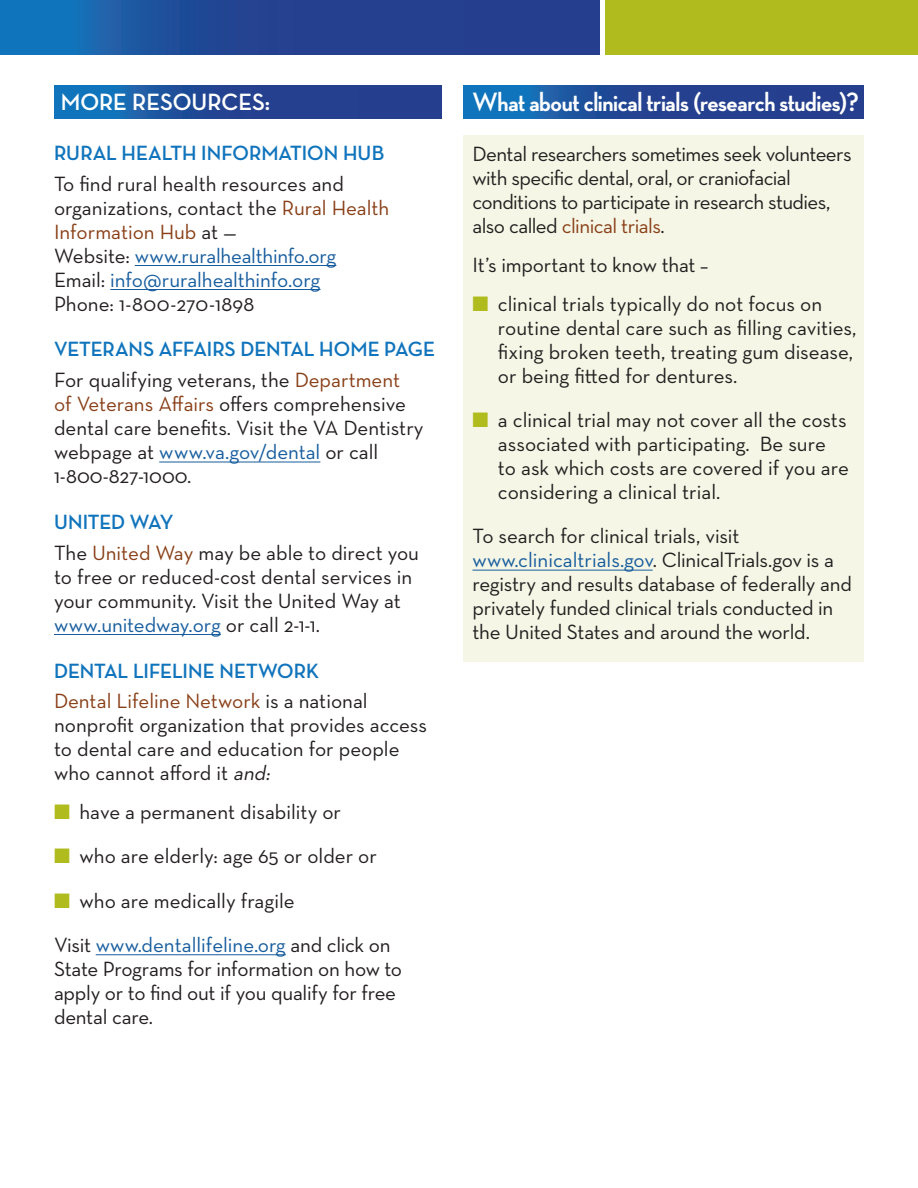
<style>
.page{position:relative;width:918px;height:1188px;background:#fff}
.page>*{position:absolute;margin:0;border:0;box-sizing:border-box;transform-origin:0 0}
.t1{font:700 27px "Neutra Disp";letter-spacing:-.015em;color:#fff}
.t2{font:700 24px "Neutra Disp";color:#fff}
.t3{font:21px/24px "Neutraface Text";letter-spacing:-.005em;color:#231f20}
.t4{font:21px/24px "Neutraface Text";letter-spacing:-.03em;color:#231f20}
.t5{font:700 21px "Neutra Disp";letter-spacing:-.005em;color:#1074bc}
.s1{color:#893f17}
.s2{color:#175d9e}
.s3{font-style:italic}
.s4{color:#b0bb1d}
</style>
<div class="page">
<div style="left:463px;top:136px;width:401px;height:526px;background:#f5f6e5"></div>
<div style="left:606px;top:0;width:312px;height:55px;background:#b0bb1d"></div>
<svg style="left:54px;top:86px;width:388px;height:33px;background:#1f4d9a"></svg>
<svg style="left:463px;top:86px;width:401px;height:33px;background:#1f4d9a"></svg>
<hr style="left:135px;top:265px;width:201px;height:1px;background:#175d9e">
<hr style="left:110px;top:289px;width:210px;height:1px;background:#175d9e">
<hr style="left:159px;top:462px;width:161px;height:1px;background:#175d9e">
<hr style="left:54px;top:634px;width:167px;height:1px;background:#175d9e">
<hr style="left:96px;top:954px;width:190px;height:1px;background:#175d9e">
<hr style="left:472px;top:570px;width:181px;height:1px;background:#175d9e">
<svg style="left:0;top:0;width:600px;height:55px;background:#204c99"></svg>
<h2 class="t2" style="left:61px;top:89px;width:211px">MORE RESOURCES:</h2>
<h3 class="t5" style="left:54px;top:141px;width:332px">RURAL HEALTH INFORMATION HUB</h3>
<p class="t3" style="left:54px;top:171px;width:337px">To fnd rural health resources and organizations, contact the <span class="s1">Rural Health<br>Information Hub</span> at —<br>Website: <span class="s2">www.ruralhealthinfo.org<br></span>Email: <span class="s2">info@ruralhealthinfo.org<br></span>Phone: 1-800-270-1898</p>
<h3 class="t5" style="left:54px;top:338px;width:383px">VETERANS AFFAIRS DENTAL HOME PAGE</h3>
<p class="t3" style="left:54px;top:368px;width:371px">For qualifying veterans, the <span class="s1">Department<br>of Veterans Afairs</span> ofers comprehensive dental care benefts. Visit the VA Dentistry webpage at <span class="s2">www.va.gov/dental</span> or call 1-800-827-1000.</p>
<h3 class="t5" style="left:54px;top:510px;width:121px">UNITED WAY</h3>
<p class="t3" style="left:54px;top:540px;width:367px">The <span class="s1">United Way</span> may be able to direct you to free or reduced-cost dental services in your community. Visit the United Way at <span class="s2">www.unitedway.org</span> or call 2-1-1.</p>
<h3 class="t5" style="left:54px;top:659px;width:267px">DENTAL LIFELINE NETWORK</h3>
<p class="t3" style="left:54px;top:689px;width:375px"><span class="s1">Dental Lifeline Network</span> is a national nonproft organization that provides access to dental care and education for people who cannot aford it <span class="s3">and:</span></p>
<p class="t3" style="left:54px;top:800px;width:289px"><span class="s4">■</span> have a permanent disability or</p>
<p class="t3" style="left:54px;top:844px;width:324px"><span class="s4">■</span> who are elderly: age 65 or older or</p>
<p class="t3" style="left:54px;top:888px;width:242px"><span class="s4">■</span> who are medically fragile</p>
<p class="t3" style="left:54px;top:933px;width:350px">Visit <span class="s2">www.dentallifeline.org</span> and click on State Programs for information on how to apply or to fnd out if you qualify for free dental care.</p>
<h2 class="t1" style="left:472px;top:87px;width:388px">What about clinical trials (research studies)?</h2>
<p class="t4" style="left:472px;top:141px;width:381px">Dental researchers sometimes seek volunteers with specifc dental, oral, or craniofacial conditions to participate in research studies, also called <span class="s1">clinical trials</span>.</p>
<p class="t3" style="left:472px;top:252px;width:237px">It’s important to know that –</p>
<p class="t3" style="left:498px;top:291px;width:360px;text-indent:-25px"><span class="s4">■</span> clinical trials typically do not focus on routine dental care such as flling cavities, fxing broken teeth, treating gum disease, or being fted for dentures.</p>
<p class="t3" style="left:498px;top:408px;width:352px;text-indent:-25px"><span class="s4">■</span> a clinical trial may not cover all the costs associated with participating. Be sure to ask which costs are covered if you are considering a clinical trial.</p>
<p class="t3" style="left:472px;top:524px;width:381px">To search for clinical trials, visit <span class="s2">www.clinicaltrials.gov</span>. ClinicalTrials.gov is a registry and results database of federally and privately funded clinical trials conducted in the United States and around the world.</p>
</div>
